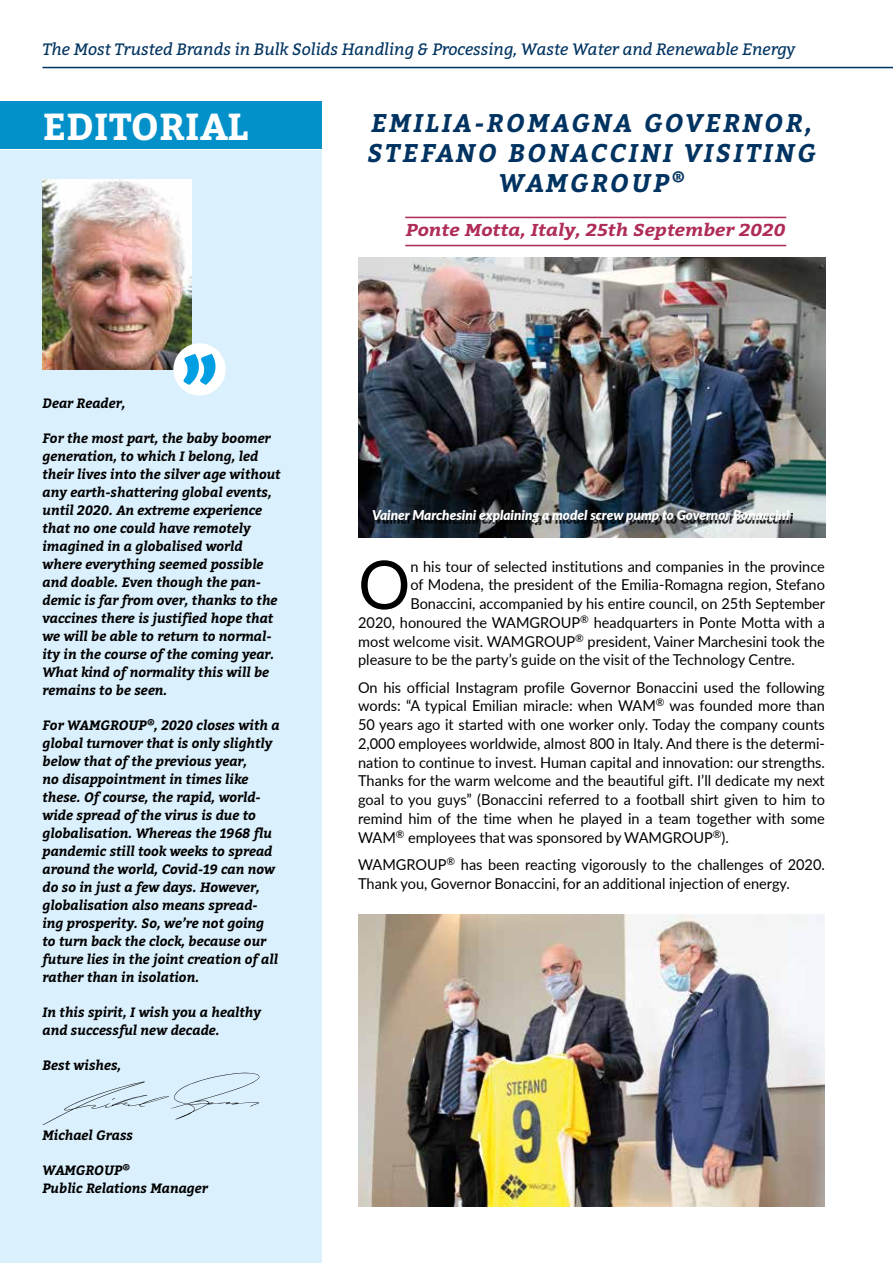
<style>
.page{position:relative;width:893px;height:1263px;background:#fff}
.page>*{position:absolute;margin:0;border:0;box-sizing:border-box;transform-origin:0 0}
.t1{font:67.35px "Lato";color:#000}
.t2{font:700 37.5px "Bitter";letter-spacing:.01em;color:#fff}
.t3{font:25.5px/30px "Bitter Bold Italic SC800";letter-spacing:.1em;color:#003361;text-align:center}
.t4{font:italic 700 17.1px "Bitter";color:#af2d58;scale:1.14 1}
.t5{font:italic 16.5px "Bitter";color:#003361}
.t6{font:15px/18.8px "Lato";color:#000;text-align:justify}
.t7{font:italic 700 13.5px/18px "Bitter";color:#000}
.t8{font:italic 900 13.5px "Lato";color:#fff}
</style>
<div class="page">
<div style="left:0;top:150px;width:321px;height:1113px;background:#dbf0fd"></div>
<img style="left:43px;top:180px;width:148px;height:189px">
<div style="left:0;top:102px;width:321px;height:47px;background:#0491c9"></div>
<div style="left:173px;top:343px;width:53px;height:52px;background:#fff;border-radius:50%"></div>
<svg style="left:184px;top:354px;width:32px;height:31px"></svg>
<hr style="left:43px;top:67px;width:850px;height:1px;background:#003361">
<hr style="left:405px;top:217px;width:381px;height:1px;background:#af2d58">
<hr style="left:405px;top:245px;width:381px;height:1px;background:#af2d58">
<svg style="left:43px;top:1073px;width:217px;height:52px"></svg>
<img style="left:358px;top:258px;width:467px;height:280px">
<div style="left:376px;top:513px;width:417px;height:12px;background:#000;opacity:.87"></div>
<img style="left:358px;top:915px;width:467px;height:292px">
<p class="t5" style="left:43px;top:38px;width:754px">The Most Trusted Brands in Bulk Solids Handling &amp; Processing, Waste Water and Renewable Energy</p>
<h2 class="t2" style="left:43px;top:98px;width:207px">EDITORIAL</h2>
<h3 class="t3" style="left:368px;top:107px;width:449px">EMILIA-ROMAGNA GOVERNOR,<br>STEFANO BONACCINI VISITING<br>WAMGROUP<sup>®</sup></h3>
<p class="t7" style="left:43px;top:394px;width:84px">Dear Reader,</p>
<p class="t7" style="left:43px;top:429px;width:240px">For the most part, the baby boomer generation, to which I belong, led their lives into the silver age without any earth-shattering global events, until 2020. An extreme experience that no one could have remotely imagined in a globalised world where everything seemed possible and doable. Even though the pan&shy;demic is far from over, thanks to the vaccines there is justified hope that we will be able to return to normal&shy;ity in the course of the coming year.<br>What kind of normality this will be remains to be seen.</p>
<p class="t7" style="left:43px;top:716px;width:239px">For WAMGROUP<sup>®</sup>, 2020 closes with a global turnover that is only slightly below that of the previous year,<br>no disappointment in times like these. Of course, the rapid, world&shy;wide spread of the virus is due to globalisation. Whereas the 1968 flu pandemic still took weeks to spread around the world, Covid-19 can now do so in just a few days. However, globalisation also means spread&shy;ing prosperity. So, we’re not going to turn back the clock, because our future lies in the joint creation of all rather than in isolation.</p>
<p class="t7" style="left:43px;top:1003px;width:220px">In this spirit, I wish you a healthy and successful new decade.</p>
<p class="t7" style="left:43px;top:1056px;width:80px">Best wishes,</p>
<p class="t7" style="left:43px;top:1126px;width:92px">Michael Grass</p>
<p class="t7" style="left:43px;top:1161px;width:167px">WAMGROUP<sup>®<br></sup>Public Relations Manager</p>
<p class="t4" style="left:406px;top:217px;width:335px">Ponte Motta, Italy, 25th September 2020</p>
<p class="t8" style="left:372px;top:505px;width:419px">Vainer Marchesini explaining a model screw pump to Governor Bonaccini</p>
<h1 class="t1" style="left:358px;top:536px;width:54px">O</h1>
<p class="t6" style="left:410px;top:556px;width:416px">n his tour of selected institutions and companies in the province</p>
<p class="t6" style="left:410px;top:575px;width:416px">of Modena, the president of the Emilia-Romagna region, Stefano</p>
<p class="t6" style="left:410px;top:594px;width:416px">Bonaccini, accompanied by his entire council, on 25th September</p>
<p class="t6" style="left:358px;top:612px;width:468px">2020, honoured the WAMGROUP<sup>®</sup> headquarters in Ponte Motta with a</p>
<p class="t6" style="left:358px;top:631px;width:468px">most welcome visit. WAMGROUP<sup>®</sup> president, Vainer Marchesini took the</p>
<p class="t6" style="left:358px;top:650px;width:438px">pleasure to be the party’s guide on the visit of the Technology Centre.</p>
<p class="t6" style="left:358px;top:677px;width:468px">On his official Instagram profile Governor Bonaccini used the following words: “A typical Emilian miracle: when WAM<sup>®</sup> was founded more than 50 years ago it started with one worker only. Today the company counts 2,000 employees worldwide, almost 800 in Italy. And there is the determi&shy;nation to continue to invest. Human capital and innovation: our strengths.<br>Thanks for the warm welcome and the beautiful gift. I’ll dedicate my next goal to you guys” (Bonaccini referred to a football shirt given to him to remind him of the time when he played in a team together with some WAM<sup>®</sup> employees that was sponsored by WAMGROUP<sup>®</sup>).</p>
<p class="t6" style="left:358px;top:854px;width:468px">WAMGROUP<sup>®</sup> has been reacting vigorously to the challenges of 2020.<br>Thank you, Governor Bonaccini, for an additional injection of energy.</p>
</div>
